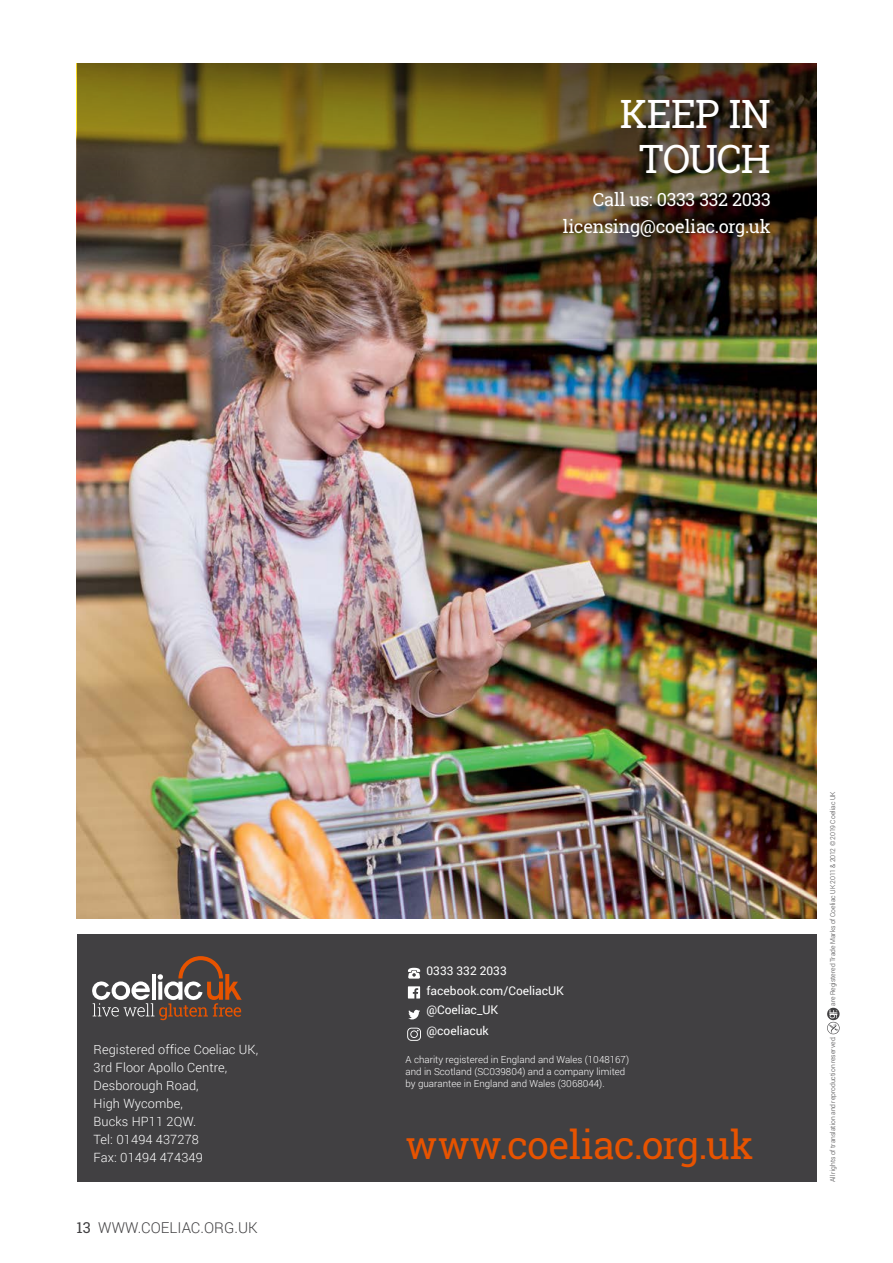
<style>
.page{position:relative;width:893px;height:1263px;background:#fff}
.page>*{position:absolute;margin:0;border:0;box-sizing:border-box;transform-origin:0 0}
.t1{font:39px "Roboto Slab";letter-spacing:-.015em;color:#e75300}
.t2{font:39px/45px "Roboto Slab";letter-spacing:-.02em;color:#fff;text-align:center}
.t3{font:18px/27px "Roboto Slab";letter-spacing:-.015em;color:#fff;text-align:right}
.t4{font:300 15px "Roboto";color:#414042}
.t5{font:300 12.75px/18px "Roboto";letter-spacing:.01em;color:#fff}
.t6{font:12px "Roboto";color:#fff}
.t7{font:300 9.75px/12px "Roboto";color:#fff}
.t8{font:300 6.75px "Roboto";color:#414042}
.s1{font-family:"Roboto Slab";font-weight:400}
</style>
<div class="page">
<div style="left:77px;top:934px;width:739px;height:248px;background:#414042"></div>
<svg style="left:827px;top:1008px;width:13px;height:26px"></svg>
<svg style="left:92px;top:956px;width:150px;height:64px"></svg>
<svg style="left:408px;top:986px;width:12px;height:12px"></svg>
<svg style="left:408px;top:968px;width:12px;height:10px"></svg>
<svg style="left:408px;top:1010px;width:12px;height:9px"></svg>
<img style="left:77px;top:339px;width:739px;height:579px">
<img style="left:77px;top:64px;width:739px;height:275px">
<svg style="left:407px;top:1028px;width:14px;height:13px"></svg>
<h1 class="t2" style="left:620px;top:91px;width:153px">Keep in<br>Touch</h1>
<h2 class="t3" style="left:563px;top:186px;width:209px">Call us: 0333 332 2033 licensing@coeliac.org.uk</h2>
<p class="t6" style="left:426px;top:962px;width:82px">0333 332 2033</p>
<p class="t6" style="left:426px;top:982px;width:139px">facebook.com/CoeliacUK</p>
<p class="t6" style="left:426px;top:1002px;width:73px">@Coeliac_UK</p>
<p class="t6" style="left:426px;top:1023px;width:64px">@coeliacuk</p>
<h3 class="t5" style="left:94px;top:1040px;width:166px">Registered office Coeliac UK,<br>3rd Floor Apollo Centre,<br>Desborough Road,<br>High Wycombe,<br>Bucks HP11 2QW.<br>Tel: 01494 437278<br>Fax: 01494 474349</h3>
<p class="t7" style="left:406px;top:1053px;width:225px">A charity registered in England and Wales (1048167) and in Scotland (SC039804) and a company limited by guarantee in England and Wales (3068044).</p>
<h1 class="t1" style="left:406px;top:1118px;width:349px">www.coeliac.org.uk</h1>
<h3 class="t4" style="left:77px;top:1217px;width:183px"><span class="s1">13</span> WWW.COELIAC.ORG.UK</h3>
<p class="t8" style="left:828px;top:1006px;width:216px;rotate:-90deg">are Registered Trade Marks of Coeliac UK 2011 &amp; 2012 © 2019 Coeliac UK</p>
<p class="t8" style="left:828px;top:1182px;width:148px;rotate:-90deg">All rights of translation and reproduction reserved.</p>
</div>
